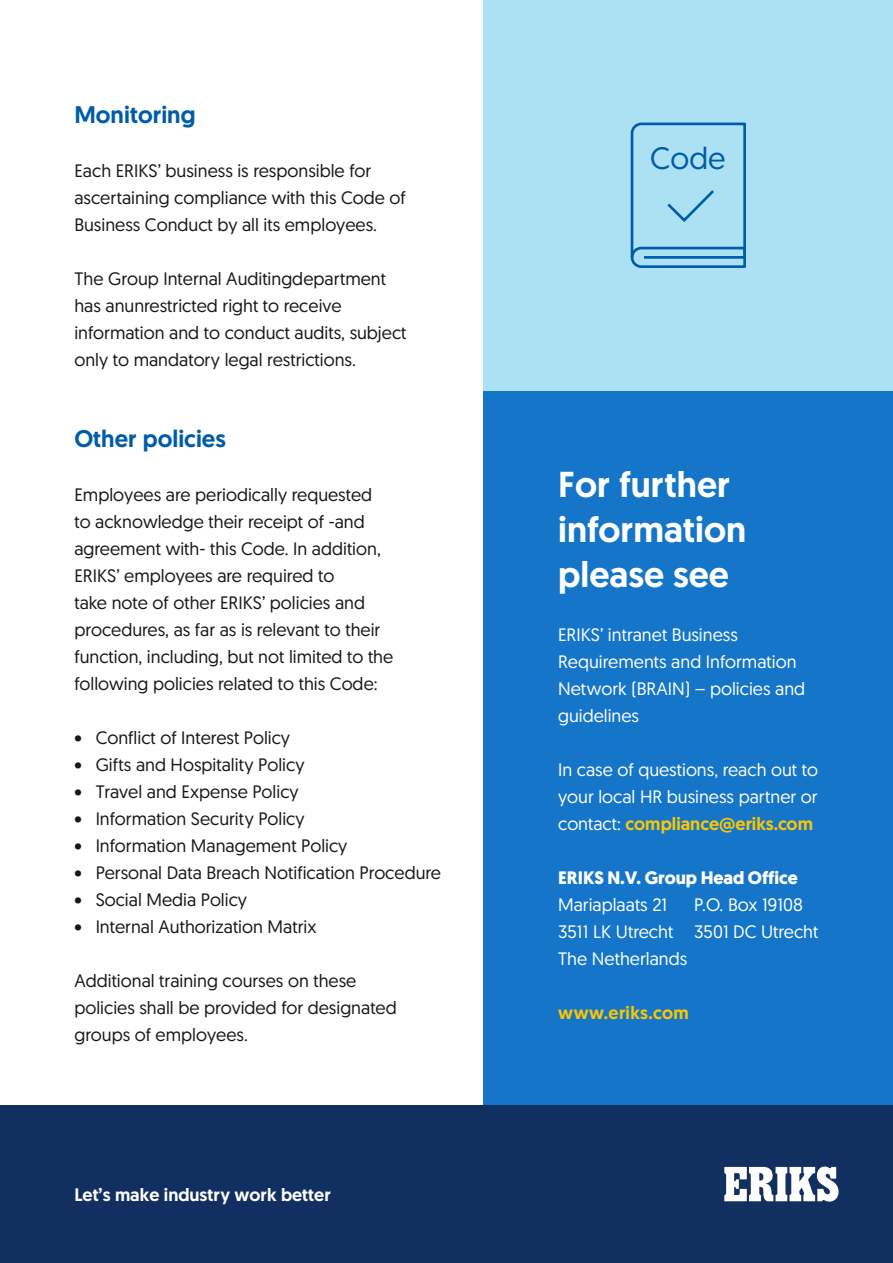
<style>
.page{position:relative;width:893px;height:1263px;background:#fff}
.page>*{position:absolute;margin:0;border:0;box-sizing:border-box;transform-origin:0 0}
.H3_Header{font:500 36px/45px "Geomanist";color:#fff}
.t1{font:30.9px "Geomanist";color:#005ca9}
.H2_Subheader{font:500 24px "Geomanist";color:#005ca9}
.B1_Body_text{font:18px/27px "Geomanist";color:#181716}
.B1_Body_text-2{font:18px/27px "Geomanist";color:#fff}
.B1_Body_text-3{font:500 18px "Geomanist";color:#fff}
.B1_Body_text-4{font:700 18px "Geomanist";color:#fff}
.B1_Body_text-5{font:500 18px "Geomanist";letter-spacing:.02em;color:#fcc605}
.s1{font-weight:500;color:#fcc605}
</style>
<div class="page">
<div style="left:0;top:1105px;width:893px;height:158px;background:#112f60"></div>
<svg style="left:724px;top:1166px;width:115px;height:35px"></svg>
<div style="left:484px;top:391px;width:409px;height:714px;background:#1576c9"></div>
<div style="left:484px;top:0;width:409px;height:391px;background:#ace1f4"></div>
<svg style="left:630px;top:122px;width:116px;height:146px"></svg>
<p class="H2_Subheader" style="left:74px;top:99px;width:123px">Monitoring</p>
<p class="B1_Body_text" style="left:74px;top:157px;width:333px">Each ERIKS’ business is responsible for ascertaining compliance with this Code of<br>Business Conduct by all its employees.</p>
<p class="B1_Body_text" style="left:74px;top:265px;width:334px">The Group Internal Auditingdepartment has anunrestricted right to receive information and to conduct audits, subject only to mandatory legal restrictions.</p>
<p class="H2_Subheader" style="left:74px;top:423px;width:153px">Other policies</p>
<p class="B1_Body_text" style="left:74px;top:481px;width:320px">Employees are periodically requested<br>to acknowledge their receipt of -and agreement with- this Code. In addition, ERIKS’ employees are required to<br>take note of other ERIKS’ policies and procedures, as far as is relevant to their function, including, but not limited to the following policies related to this Code:</p>
<p class="B1_Body_text" style="left:74px;top:724px;width:217px">• Conflict of Interest Policy</p>
<p class="B1_Body_text" style="left:74px;top:751px;width:232px">• Gifts and Hospitality Policy</p>
<p class="B1_Body_text" style="left:74px;top:778px;width:226px">• Travel and Expense Policy</p>
<p class="B1_Body_text" style="left:74px;top:805px;width:232px">• Information Security Policy</p>
<p class="B1_Body_text" style="left:74px;top:832px;width:275px">• Information Management Policy</p>
<p class="B1_Body_text" style="left:74px;top:859px;width:368px">• Personal Data Breach Notification Procedure</p>
<p class="B1_Body_text" style="left:74px;top:886px;width:174px">• Social Media Policy</p>
<p class="B1_Body_text" style="left:74px;top:913px;width:243px">• Internal Authorization Matrix</p>
<p class="B1_Body_text" style="left:74px;top:967px;width:324px">Additional training courses on these policies shall be provided for designated groups of employees.</p>
<p class="B1_Body_text-3" style="left:74px;top:1183px;width:258px">Let’s make industry work better</p>
<p class="t1" style="left:650px;top:138px;width:77px">Code</p>
<p class="H3_Header" style="left:558px;top:461px;width:190px">For further information please see</p>
<p class="B1_Body_text-2" style="left:558px;top:621px;width:249px">ERIKS’ intranet Business<br>Requirements and Information<br>Network (BRAIN) – policies and guidelines</p>
<p class="B1_Body_text-2" style="left:558px;top:756px;width:261px;text-align:justify">In case of questions, reach out to your local HR business partner or contact: <span class="s1">compliance@eriks.com</span></p>
<p class="B1_Body_text-4" style="left:558px;top:866px;width:241px">ERIKS N.V. Group Head Office</p>
<p class="B1_Body_text-2" style="left:558px;top:891px;width:111px">Mariaplaats 21</p>
<p class="B1_Body_text-2" style="left:694px;top:891px;width:110px">P.O. Box 19108</p>
<p class="B1_Body_text-2" style="left:558px;top:918px;width:262px">3511 LK Utrecht 3501 DC Utrecht</p>
<p class="B1_Body_text-2" style="left:558px;top:945px;width:131px">The Netherlands</p>
<p class="B1_Body_text-5" style="left:558px;top:1001px;width:132px">www.eriks.com</p>
</div>
